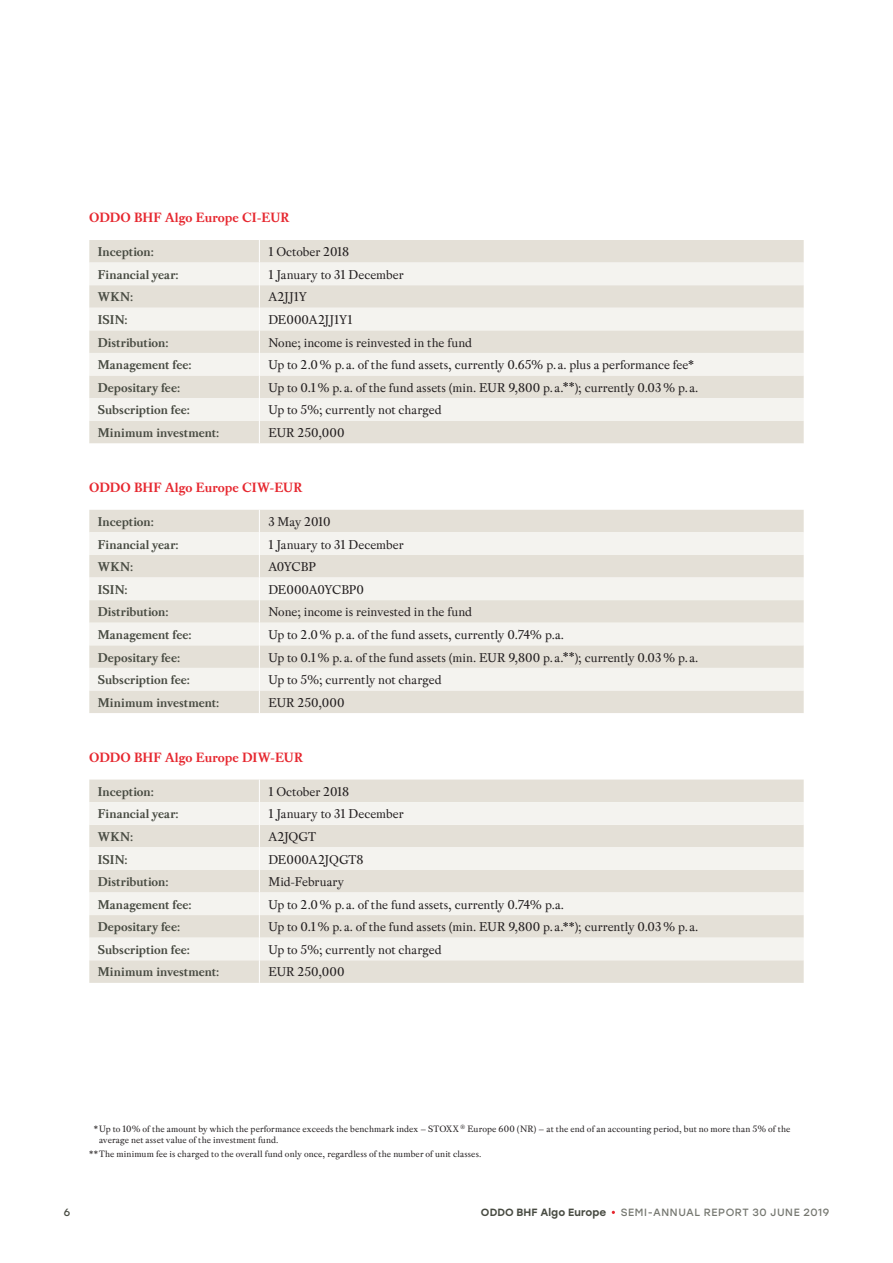
<style>
.page{position:relative;width:893px;height:1263px;background:#fff}
.page>*{position:absolute;margin:0;border:0;box-sizing:border-box;transform-origin:0 0}
.t1{font:700 14.25px "Pradell";color:#e6272f}
.t2{font:13.5px "Pradell";color:#231f20}
.t3{font:700 13.5px "Pradell";color:#484b42}
.t4{font:10.5px "Stolzl";letter-spacing:.055em;color:#767871}
.t5{font:500 10.5px "Stolzl";letter-spacing:.01em;color:#484b42}
.t6{font:10.5px "Stolzl";color:#484b42}
.t7{font:9.75px/11.2px "Pradell";letter-spacing:.01em;color:#231f20}
</style>
<div class="page">
<div style="left:89px;top:240px;width:715px;height:203px;background:#e4e0d7"></div>
<svg style="left:89px;top:263px;width:715px;height:158px;fill:#f4f3ef"></svg>
<svg style="left:259px;top:240px;width:1px;height:203px"></svg>
<div style="left:89px;top:510px;width:715px;height:203px;background:#e4e0d7"></div>
<svg style="left:89px;top:532px;width:715px;height:158px;fill:#f4f3ef"></svg>
<svg style="left:259px;top:510px;width:1px;height:203px"></svg>
<div style="left:89px;top:779px;width:715px;height:204px;background:#e4e0d7"></div>
<svg style="left:89px;top:802px;width:715px;height:158px;fill:#f4f3ef"></svg>
<svg style="left:259px;top:779px;width:1px;height:204px"></svg>
<p class="t1" style="left:89px;top:209px;width:202px">ODDO BHF Algo Europe CI-EUR</p>
<p class="t3" style="left:98px;top:244px;width:58px">Inception:</p>
<p class="t2" style="left:268px;top:244px;width:82px">1 October 2018</p>
<p class="t3" style="left:98px;top:267px;width:82px">Financial year:</p>
<p class="t2" style="left:268px;top:266px;width:137px">1 January to 31 December</p>
<p class="t3" style="left:98px;top:289px;width:37px">WKN:</p>
<p class="t2" style="left:268px;top:289px;width:40px">A2JJ1Y</p>
<p class="t3" style="left:98px;top:312px;width:31px">ISIN:</p>
<p class="t2" style="left:268px;top:311px;width:86px">DE000A2JJ1Y1</p>
<p class="t3" style="left:98px;top:335px;width:72px">Distribution:</p>
<p class="t2" style="left:268px;top:334px;width:205px">None; income is reinvested in the fund</p>
<p class="t3" style="left:98px;top:357px;width:95px">Management fee:</p>
<p class="t2" style="left:268px;top:357px;width:427px">Up to 2.0% p. a. of the fund assets, currently 0.65% p. a. plus a performance fee*</p>
<p class="t3" style="left:98px;top:380px;width:84px">Depositary fee:</p>
<p class="t2" style="left:268px;top:379px;width:432px">Up to 0.1% p. a. of the fund assets (min. EUR 9,800 p. a.**); currently 0.03% p. a.</p>
<p class="t3" style="left:98px;top:402px;width:94px">Subscription fee:</p>
<p class="t2" style="left:268px;top:402px;width:175px">Up to 5%; currently not charged</p>
<p class="t3" style="left:98px;top:425px;width:123px">Minimum investment:</p>
<p class="t2" style="left:268px;top:424px;width:78px">EUR 250,000</p>
<p class="t1" style="left:89px;top:479px;width:215px">ODDO BHF Algo Europe CIW-EUR</p>
<p class="t3" style="left:98px;top:514px;width:58px">Inception:</p>
<p class="t2" style="left:268px;top:513px;width:64px">3 May 2010</p>
<p class="t3" style="left:98px;top:537px;width:82px">Financial year:</p>
<p class="t2" style="left:268px;top:536px;width:137px">1 January to 31 December</p>
<p class="t3" style="left:98px;top:559px;width:37px">WKN:</p>
<p class="t2" style="left:268px;top:559px;width:49px">A0YCBP</p>
<p class="t3" style="left:98px;top:582px;width:31px">ISIN:</p>
<p class="t2" style="left:268px;top:581px;width:97px">DE000A0YCBP0</p>
<p class="t3" style="left:98px;top:604px;width:72px">Distribution:</p>
<p class="t2" style="left:268px;top:604px;width:205px">None; income is reinvested in the fund</p>
<p class="t3" style="left:98px;top:627px;width:95px">Management fee:</p>
<p class="t2" style="left:268px;top:626px;width:297px">Up to 2.0% p. a. of the fund assets, currently 0.74% p.a.</p>
<p class="t3" style="left:98px;top:649px;width:84px">Depositary fee:</p>
<p class="t2" style="left:268px;top:649px;width:432px">Up to 0.1% p. a. of the fund assets (min. EUR 9,800 p. a.**); currently 0.03% p. a.</p>
<p class="t3" style="left:98px;top:672px;width:94px">Subscription fee:</p>
<p class="t2" style="left:268px;top:671px;width:175px">Up to 5%; currently not charged</p>
<p class="t3" style="left:98px;top:695px;width:123px">Minimum investment:</p>
<p class="t2" style="left:268px;top:694px;width:78px">EUR 250,000</p>
<p class="t1" style="left:89px;top:749px;width:215px">ODDO BHF Algo Europe DIW-EUR</p>
<p class="t3" style="left:98px;top:784px;width:58px">Inception:</p>
<p class="t2" style="left:268px;top:783px;width:82px">1 October 2018</p>
<p class="t3" style="left:98px;top:806px;width:82px">Financial year:</p>
<p class="t2" style="left:268px;top:806px;width:137px">1 January to 31 December</p>
<p class="t3" style="left:98px;top:829px;width:37px">WKN:</p>
<p class="t2" style="left:268px;top:828px;width:49px">A2JQGT</p>
<p class="t3" style="left:98px;top:851px;width:31px">ISIN:</p>
<p class="t2" style="left:268px;top:851px;width:97px">DE000A2JQGT8</p>
<p class="t3" style="left:98px;top:874px;width:72px">Distribution:</p>
<p class="t2" style="left:268px;top:873px;width:77px">Mid-February</p>
<p class="t3" style="left:98px;top:897px;width:95px">Management fee:</p>
<p class="t2" style="left:268px;top:896px;width:297px">Up to 2.0% p. a. of the fund assets, currently 0.74% p.a.</p>
<p class="t3" style="left:98px;top:919px;width:84px">Depositary fee:</p>
<p class="t2" style="left:268px;top:919px;width:432px">Up to 0.1% p. a. of the fund assets (min. EUR 9,800 p. a.**); currently 0.03% p. a.</p>
<p class="t3" style="left:98px;top:942px;width:94px">Subscription fee:</p>
<p class="t2" style="left:268px;top:941px;width:175px">Up to 5%; currently not charged</p>
<p class="t3" style="left:98px;top:964px;width:123px">Minimum investment:</p>
<p class="t2" style="left:268px;top:964px;width:78px">EUR 250,000</p>
<p class="t7" style="left:99px;top:1123px;width:693px;text-indent:-5px">* Up to 10% of the amount by which the performance exceeds the benchmark index – STOXX <sup>®</sup> Europe 600 (NR) – at the end of an accounting period, but no more than 5% of the average net asset value of the investment fund.</p>
<p class="t7" style="left:89px;top:1148px;width:394px">** The minimum fee is charged to the overall fund only once, regardless of the number of unit classes.</p>
<p class="t6" style="left:64px;top:1205px;width:8px">6</p>
<p class="t5" style="left:481px;top:1205px;width:127px">ODDO BHF Algo Europe</p>
<p class="t4" style="left:621px;top:1205px;width:210px">SEMI-ANNUAL REPORT 30 JUNE 2019</p>
</div>
